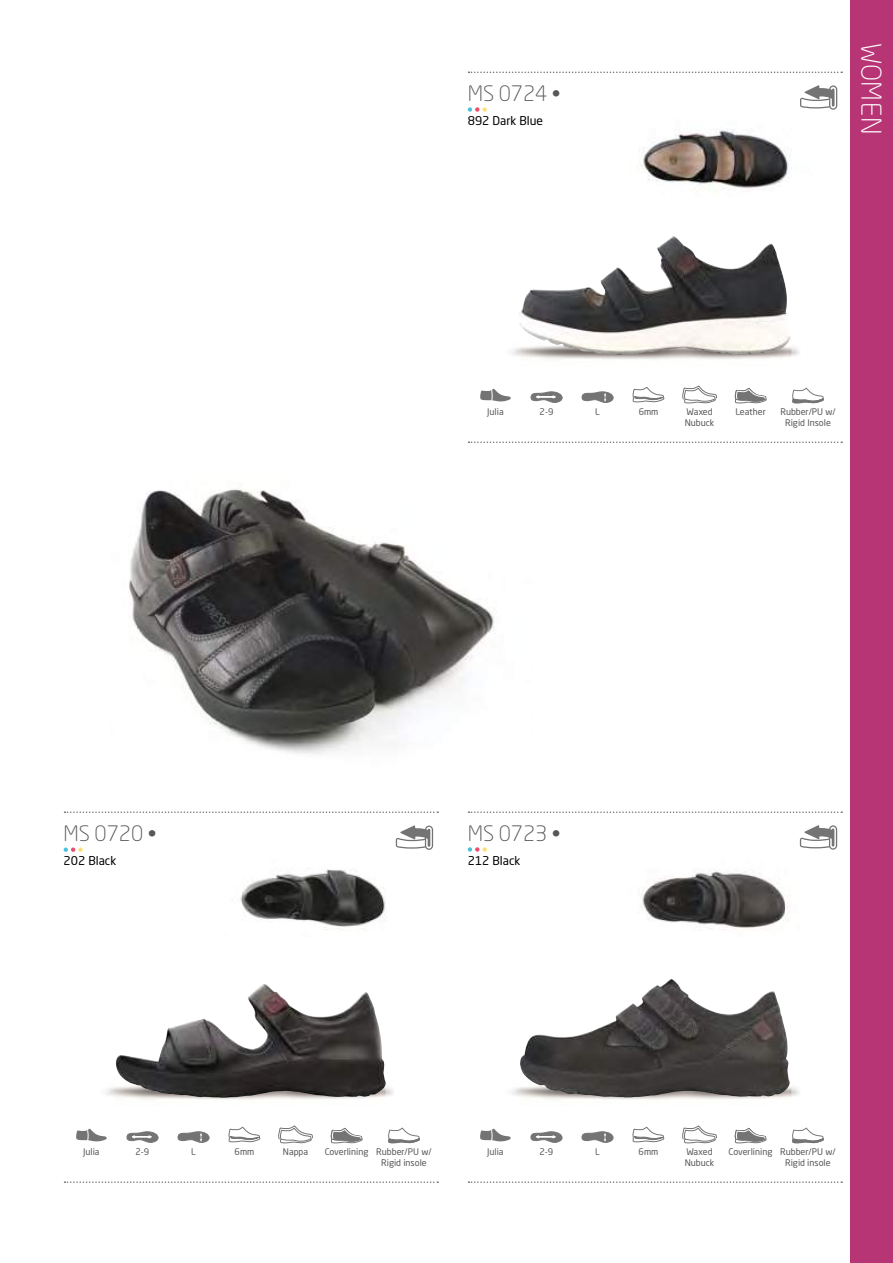
<style>
.page{position:relative;width:893px;height:1263px;background:#fff}
.page>*{position:absolute;margin:0;border:0;box-sizing:border-box;transform-origin:0 0}
.t1{font:300 27px "Neo Sans W1 G";letter-spacing:.02em;color:#fff}
.t2{font:300 21px "Neo Sans W1 G";color:#575756}
.t3{font:12px "Neo Sans W1 G";color:#000}
.t4{font:9px/10.5px "Neo Sans W1 G";color:#575756}
</style>
<div class="page">
<img style="left:512px;top:347px;width:288px;height:13px">
<img style="left:512px;top:1087px;width:288px;height:13px">
<img style="left:640px;top:129px;width:149px;height:61px">
<img style="left:517px;top:243px;width:274px;height:112px">
<svg style="left:800px;top:85px;width:37px;height:25px"></svg>
<img style="left:240px;top:869px;width:146px;height:61px">
<svg style="left:64px;top:847px;width:19px;height:5px"></svg>
<svg style="left:468px;top:107px;width:19px;height:5px"></svg>
<img style="left:115px;top:984px;width:271px;height:114px">
<img style="left:129px;top:489px;width:367px;height:265px">
<svg style="left:480px;top:389px;width:31px;height:13px"></svg>
<svg style="left:531px;top:391px;width:32px;height:12px"></svg>
<svg style="left:582px;top:391px;width:32px;height:12px"></svg>
<svg style="left:632px;top:387px;width:33px;height:16px"></svg>
<svg style="left:682px;top:385px;width:35px;height:19px"></svg>
<svg style="left:734px;top:388px;width:33px;height:16px"></svg>
<svg style="left:792px;top:388px;width:32px;height:16px"></svg>
<svg style="left:396px;top:825px;width:37px;height:25px"></svg>
<img style="left:642px;top:869px;width:147px;height:62px">
<svg style="left:468px;top:847px;width:19px;height:5px"></svg>
<img style="left:519px;top:979px;width:272px;height:119px">
<svg style="left:480px;top:1128px;width:31px;height:14px"></svg>
<svg style="left:531px;top:1131px;width:32px;height:12px"></svg>
<svg style="left:582px;top:1131px;width:32px;height:12px"></svg>
<svg style="left:632px;top:1126px;width:33px;height:17px"></svg>
<svg style="left:682px;top:1125px;width:35px;height:19px"></svg>
<svg style="left:734px;top:1127px;width:33px;height:17px"></svg>
<svg style="left:792px;top:1127px;width:32px;height:16px"></svg>
<svg style="left:76px;top:1128px;width:31px;height:14px"></svg>
<svg style="left:127px;top:1131px;width:32px;height:12px"></svg>
<svg style="left:178px;top:1131px;width:32px;height:12px"></svg>
<svg style="left:228px;top:1126px;width:33px;height:17px"></svg>
<svg style="left:278px;top:1125px;width:35px;height:19px"></svg>
<svg style="left:330px;top:1128px;width:33px;height:16px"></svg>
<svg style="left:388px;top:1127px;width:32px;height:16px"></svg>
<svg style="left:800px;top:825px;width:37px;height:25px"></svg>
<div style="left:850px;top:0;width:43px;height:1263px;background:#b83575"></div>
<svg style="left:65px;top:811px;width:373px;height:2px"></svg>
<svg style="left:65px;top:1181px;width:373px;height:2px"></svg>
<svg style="left:468px;top:72px;width:374px;height:1px"></svg>
<svg style="left:468px;top:811px;width:374px;height:2px"></svg>
<svg style="left:468px;top:441px;width:374px;height:2px"></svg>
<svg style="left:468px;top:1181px;width:374px;height:2px"></svg>
<h2 class="t2" style="left:468px;top:81px;width:94px">MS 0724 •</h2>
<h3 class="t3" style="left:468px;top:113px;width:77px">892 Dark Blue</h3>
<h1 class="t1" style="left:888px;top:43px;width:93px;rotate:90deg">WOMEN</h1>
<p class="t4" style="left:487px;top:406px;width:18px">Julia</p>
<p class="t4" style="left:540px;top:406px;width:15px">2-9</p>
<p class="t4" style="left:595px;top:406px;width:6px">L</p>
<p class="t4" style="left:639px;top:406px;width:21px">6mm</p>
<p class="t4" style="left:685px;top:406px;width:31px">Waxed<br>Nubuck</p>
<p class="t4" style="left:735px;top:406px;width:32px">Leather</p>
<p class="t4" style="left:780px;top:406px;width:57px;text-align:center">Rubber/PU w/<br>Rigid Insole</p>
<h2 class="t2" style="left:64px;top:821px;width:94px">MS 0720 •</h2>
<h3 class="t3" style="left:64px;top:853px;width:54px">202 Black</h3>
<h2 class="t2" style="left:468px;top:820px;width:94px">MS 0723 •</h2>
<h3 class="t3" style="left:468px;top:853px;width:54px">212 Black</h3>
<p class="t4" style="left:83px;top:1146px;width:18px">Julia</p>
<p class="t4" style="left:135px;top:1146px;width:15px">2-9</p>
<p class="t4" style="left:191px;top:1146px;width:6px">L</p>
<p class="t4" style="left:235px;top:1146px;width:21px">6mm</p>
<p class="t4" style="left:283px;top:1146px;width:27px">Nappa</p>
<p class="t4" style="left:381px;top:1146px;width:52px;text-indent:-56px">Coverlining Rubber/PU w/<br>Rigid insole</p>
<p class="t4" style="left:487px;top:1146px;width:18px">Julia</p>
<p class="t4" style="left:539px;top:1146px;width:15px">2-9</p>
<p class="t4" style="left:595px;top:1146px;width:6px">L</p>
<p class="t4" style="left:639px;top:1146px;width:21px">6mm</p>
<p class="t4" style="left:685px;top:1146px;width:31px">Waxed<br>Nubuck</p>
<p class="t4" style="left:785px;top:1146px;width:52px;text-indent:-56px">Coverlining Rubber/PU w/<br>Rigid insole</p>
</div>
